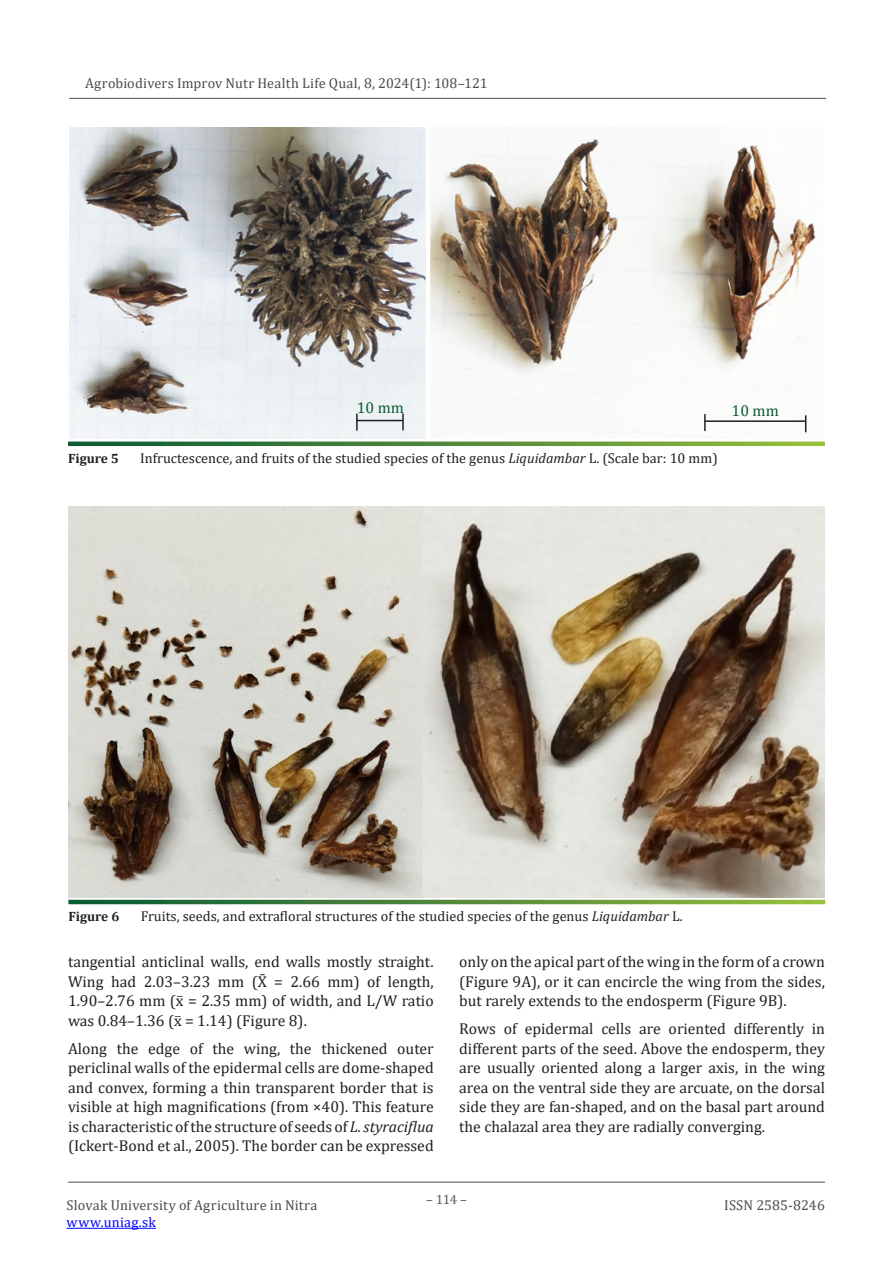
<style>
.page{position:relative;width:893px;height:1263px;background:#fff}
.page>*{position:absolute;margin:0;border:0;box-sizing:border-box;transform-origin:0 0}
.blok_ang{font:15.75px/19.5px "Cambria";color:#231f20;text-align:justify}
.blok_ang-2{font:15.75px "Cambria";color:#0c5d33}
.obrazok{font:14.25px "Cambria";color:#231f20}
.t1{font:14.25px "Cambria";letter-spacing:.01em;color:#4b4c4d}
.t2{font:14.25px "Cambria";letter-spacing:.02em;color:#00f}
.obrazok-2{font:700 13.5px "Cambria";color:#231f20}
.t3{font:13.5px "Cambria";color:#57585a}
.s1{font-style:italic}
</style>
<div class="page">
<hr style="left:67px;top:1228px;width:89px;height:1px;background:#00f">
<hr style="left:69px;top:98px;width:757px;height:1px;background:#6c6d70">
<hr style="left:68px;top:1181px;width:757px;height:2px;background:#6c6d70">
<svg style="left:68px;top:441px;width:757px;height:5px;background:#63974f"></svg>
<img style="left:69px;top:128px;width:747px;height:310px">
<svg style="left:68px;top:900px;width:757px;height:4px;background:#508a3a"></svg>
<img style="left:68px;top:507px;width:757px;height:390px">
<hr style="left:426px;top:125px;width:4px;height:314px;background:#fff">
<hr style="left:356px;top:420px;width:47px;height:1px;background:#231f20">
<svg style="left:356px;top:414px;width:2px;height:17px"></svg>
<svg style="left:402px;top:413px;width:2px;height:17px"></svg>
<hr style="left:705px;top:420px;width:100px;height:2px;background:#231f20">
<svg style="left:704px;top:414px;width:2px;height:17px"></svg>
<svg style="left:805px;top:415px;width:1px;height:17px"></svg>
<p class="t1" style="left:85px;top:74px;width:404px">Agrobiodivers Improv Nutr Health Life Qual, 8, 2024(1): 108–121</p>
<p class="blok_ang-2" style="left:357px;top:398px;width:49px">10 mm</p>
<p class="blok_ang-2" style="left:732px;top:401px;width:49px">10 mm</p>
<p class="obrazok-2" style="left:68px;top:449px;width:52px">Figure 5</p>
<p class="obrazok" style="left:140px;top:450px;width:579px">Infructescence, and fruits of the studied species of the genus <span class="s1">Liquidambar</span> L. (Scale bar: 10 mm)</p>
<p class="obrazok-2" style="left:68px;top:907px;width:52px">Figure 6</p>
<p class="obrazok" style="left:141px;top:908px;width:543px">Fruits, seeds, and extrafloral structures of the studied species of the genus <span class="s1">Liquidambar</span> L.</p>
<p class="blok_ang" style="left:68px;top:952px;width:367px">tangential anticlinal walls, end walls mostly straight.<br>Wing had 2.03–3.23 mm (X̄ = 2.66 mm) of length, 1.90–2.76 mm (x̅= 2.35 mm) of width, and L/W ratio was 0.84–1.36 (x̅= 1.14) (Figure 8).</p>
<p class="blok_ang" style="left:68px;top:1038px;width:367px">Along the edge of the wing, the thickened outer periclinal walls of the epidermal cells are dome-shaped and convex, forming a thin transparent border that is visible at high magnifications (from ×40). This feature is characteristic of the structure of seeds of <span class="s1">L. styraciflua </span>(Ickert-Bond et al., 2005). The border can be expressed</p>
<p class="blok_ang" style="left:459px;top:952px;width:367px">only on the apical part of the wing in the form of a crown (Figure 9A), or it can encircle the wing from the sides, but rarely extends to the endosperm (Figure 9B).</p>
<p class="blok_ang" style="left:459px;top:1019px;width:367px">Rows of epidermal cells are oriented differently in different parts of the seed. Above the endosperm, they are usually oriented along a larger axis, in the wing area on the ventral side they are arcuate, on the dorsal side they are fan-shaped, and on the basal part around the chalazal area they are radially converging.</p>
<p class="t1" style="left:67px;top:1197px;width:252px">Slovak University of Agriculture in Nitra</p>
<p class="t2" style="left:67px;top:1214px;width:91px">www.uniag.sk</p>
<p class="t3" style="left:426px;top:1192px;width:42px">– 114 –</p>
<p class="t1" style="left:724px;top:1197px;width:102px">ISSN 2585-8246</p>
</div>
